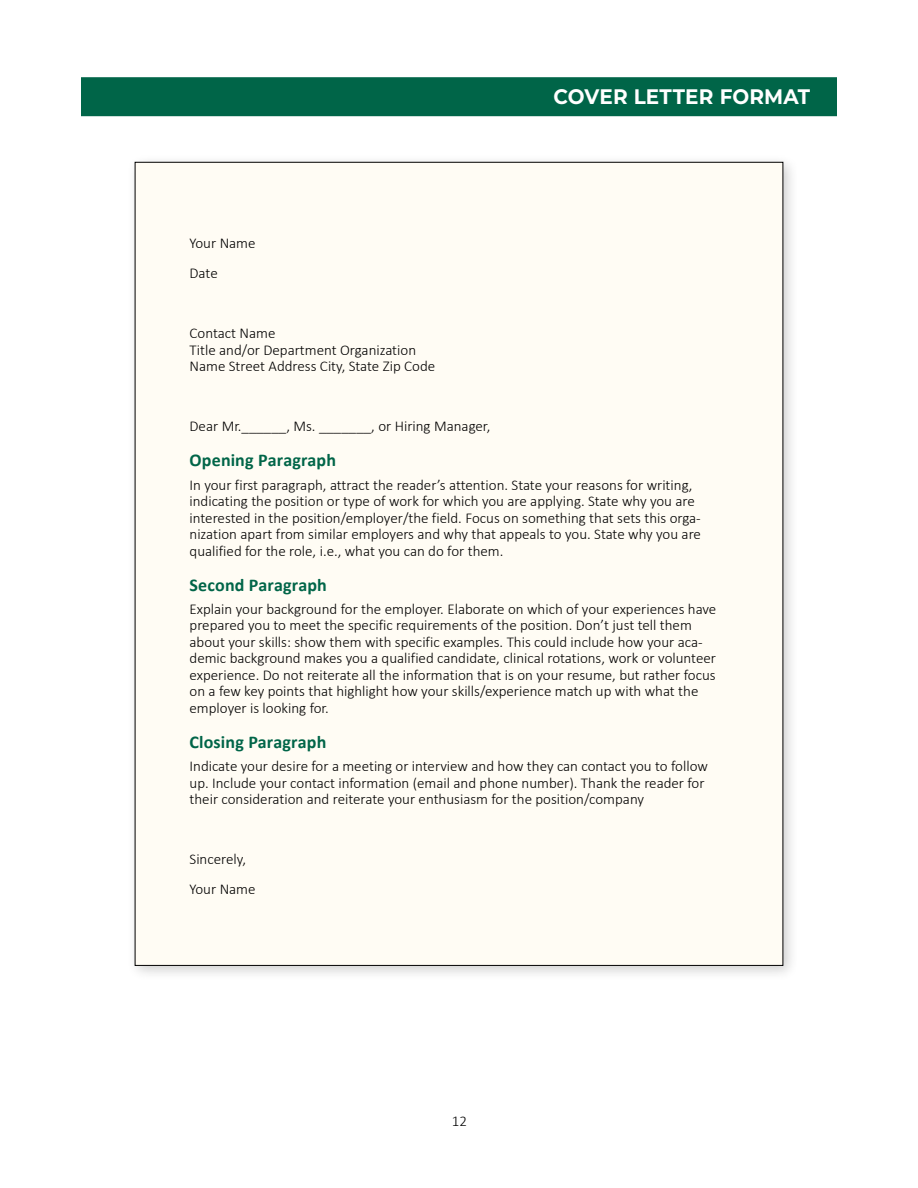
<style>
.page{position:relative;width:918px;height:1188px;background:#fff}
.page>*{position:absolute;margin:0;border:0;box-sizing:border-box;transform-origin:0 0}
.t1{font:700 21px "Montserrat";letter-spacing:.01em;color:#fff;scale:.95 1}
.t2{font:700 18px "Calibri";letter-spacing:.01em;color:#006548}
.t3{font:300 15px/16.5px "Calibri";color:#000}
</style>
<div class="page">
<div style="left:127px;top:154px;width:672px;height:827px;background:#000;opacity:.2"></div>
<div style="left:135px;top:162px;width:648px;height:803px;background:#fffcf4"></div>
<div style="left:81px;top:77px;width:756px;height:39px;background:#006548"></div>
<p class="t3" style="left:190px;top:228px;width:68px;line-height:30px">Your Name<br>Date</p>
<p class="t3" style="left:190px;top:325px;width:247px">Contact Name<br>Title and/or Department Organization<br>Name Street Address City, State Zip Code</p>
<h1 class="t1" style="left:553px;top:82px;width:272px">COVER LETTER FORMAT</h1>
<p class="t3" style="left:190px;top:418px;width:302px">Dear Mr.______, Ms. _______, or Hiring Manager,</p>
<p class="t2" style="left:190px;top:448px;width:148px">Opening Paragraph</p>
<p class="t3" style="left:190px;top:476px;width:513px">In your first paragraph, attract the reader’s attention. State your reasons for writing, indicating the position or type of work for which you are applying. State why you are interested in the position/employer/the field. Focus on something that sets this orga&shy;nization apart from similar employers and why that appeals to you. State why you are qualified for the role, i.e., what you can do for them.</p>
<p class="t2" style="left:190px;top:572px;width:139px">Second Paragraph</p>
<p class="t3" style="left:190px;top:601px;width:528px">Explain your background for the employer. Elaborate on which of your experiences have prepared you to meet the specific requirements of the position. Don’t just tell them about your skills: show them with specific examples. This could include how your aca&shy;demic background makes you a qualified candidate, clinical rotations, work or volunteer experience. Do not reiterate all the information that is on your resume, but rather focus on a few key points that highlight how your skills/experience match up with what the employer is looking for.</p>
<p class="t2" style="left:190px;top:729px;width:138px">Closing Paragraph</p>
<p class="t3" style="left:190px;top:758px;width:520px">Indicate your desire for a meeting or interview and how they can contact you to follow up. Include your contact information (email and phone number). Thank the reader for their consideration and reiterate your enthusiasm for the position/company</p>
<p class="t3" style="left:190px;top:844px;width:68px;line-height:30px">Sincerely,<br>Your Name</p>
<p class="t3" style="left:452px;top:1112px;width:17px">12</p>
</div>
